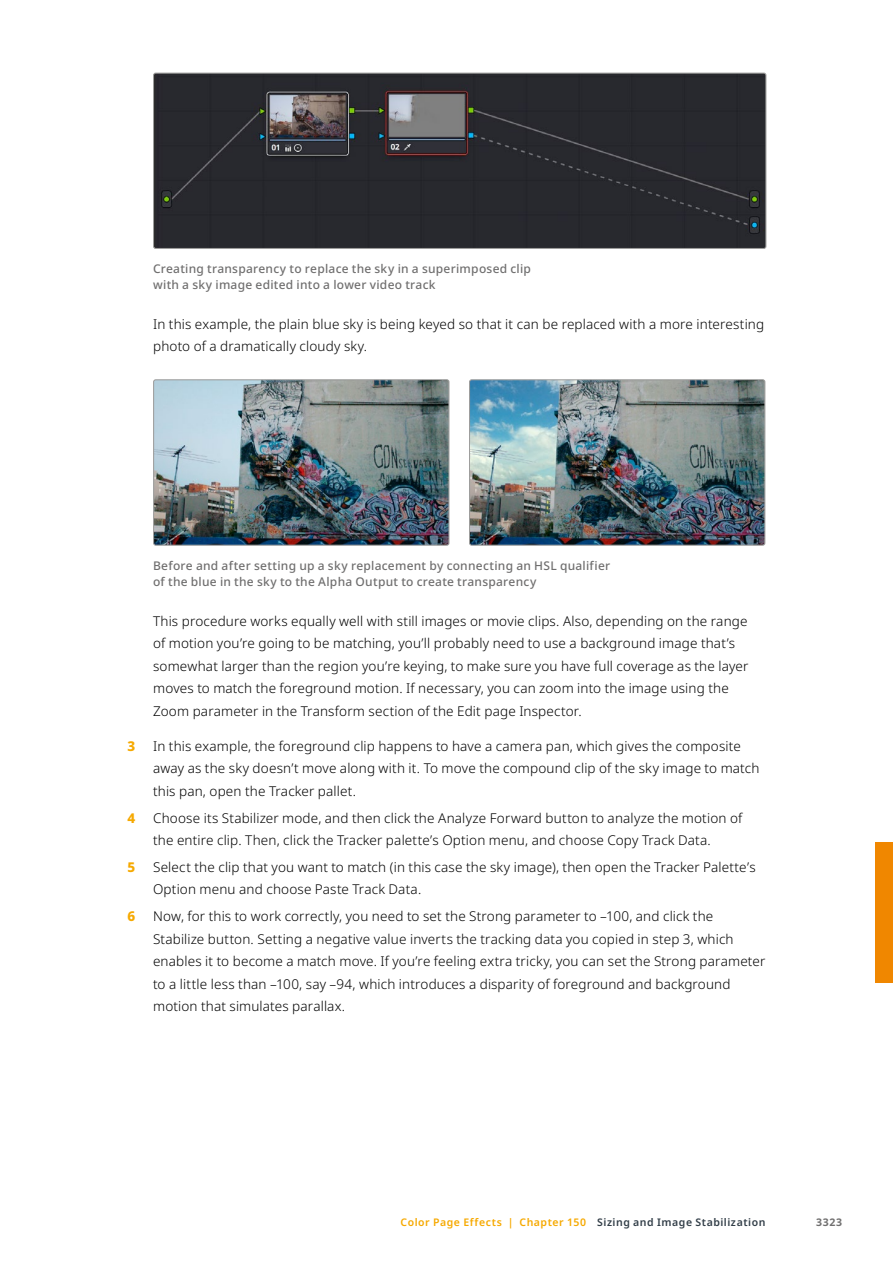
<style>
.page{position:relative;width:893px;height:1263px;background:#fff}
.page>*{position:absolute;margin:0;border:0;box-sizing:border-box;transform-origin:0 0}
.t1{font:300 13.5px/22.5px "Noto Sans";letter-spacing:.01em;color:#000}
.t2{font:800 13.5px "Noto Sans";color:#f6a900}
.t3{font:500 12px/16.5px "Noto Sans";letter-spacing:.02em;color:#706f6f}
.t4{font:600 10.5px "Noto Sans";letter-spacing:.05em;color:#f6a900}
.t5{font:700 10.5px "Noto Sans";color:#706f6f}
.s1{color:#323e48}
</style>
<div class="page">
<img style="left:155px;top:73px;width:611px;height:174px">
<div style="left:153px;top:73px;width:613px;height:176px;border:1px solid #9d9d9c;border-radius:2px"></div>
<img style="left:155px;top:381px;width:292px;height:163px">
<div style="left:153px;top:379px;width:296px;height:167px;border:1px solid #9d9d9c;border-radius:2px"></div>
<img style="left:471px;top:381px;width:292px;height:163px">
<div style="left:469px;top:379px;width:296px;height:167px;border:1px solid #9d9d9c;border-radius:2px"></div>
<div style="left:876px;top:842px;width:17px;height:140px;background:#f08700"></div>
<p class="t3" style="left:153px;top:260px;width:379px">Creating transparency to replace the sky in a superimposed clip with a sky image edited into a lower video track</p>
<p class="t1" style="left:153px;top:313px;width:613px">In this example, the plain blue sky is being keyed so that it can be replaced with a more interesting photo of a dramatically cloudy sky.</p>
<p class="t3" style="left:153px;top:557px;width:459px">Before and after setting up a sky replacement by connecting an HSL qualifier of the blue in the sky to the Alpha Output to create transparency</p>
<p class="t1" style="left:153px;top:610px;width:597px">This procedure works equally well with still images or movie clips. Also, depending on the range of motion you’re going to be matching, you’ll probably need to use a background image that’s somewhat larger than the region you’re keying, to make sure you have full coverage as the layer moves to match the foreground motion. If necessary, you can zoom into the image using the Zoom parameter in the Transform section of the Edit page Inspector.</p>
<p class="t2" style="left:128px;top:736px;width:9px">3</p>
<p class="t1" style="left:153px;top:735px;width:608px">In this example, the foreground clip happens to have a camera pan, which gives the composite away as the sky doesn’t move along with it. To move the compound clip of the sky image to match this pan, open the Tracker pallet.</p>
<p class="t2" style="left:128px;top:808px;width:9px">4</p>
<p class="t1" style="left:153px;top:807px;width:591px">Choose its Stabilizer mode, and then click the Analyze Forward button to analyze the motion of the entire clip. Then, click the Tracker palette’s Option menu, and choose Copy Track Data.</p>
<p class="t2" style="left:128px;top:857px;width:9px">5</p>
<p class="t1" style="left:153px;top:856px;width:604px">Select the clip that you want to match (in this case the sky image), then open the Tracker Palette’s<br>Option menu and choose Paste Track Data.</p>
<p class="t2" style="left:128px;top:906px;width:9px">6</p>
<p class="t1" style="left:153px;top:905px;width:614px">Now, for this to work correctly, you need to set the Strong parameter to –100, and click the Stabilize button. Setting a negative value inverts the tracking data you copied in step 3, which enables it to become a match move. If you’re feeling extra tricky, you can set the Strong parameter to a little less than –100, say –94, which introduces a disparity of foreground and background motion that simulates parallax.</p>
<p class="t4" style="left:401px;top:1215px;width:366px">Color Page Effects | Chapter 150 <span class="s1">Sizing and Image Stabilization</span></p>
<p class="t5" style="left:816px;top:1215px;width:28px">3323</p>
</div>
